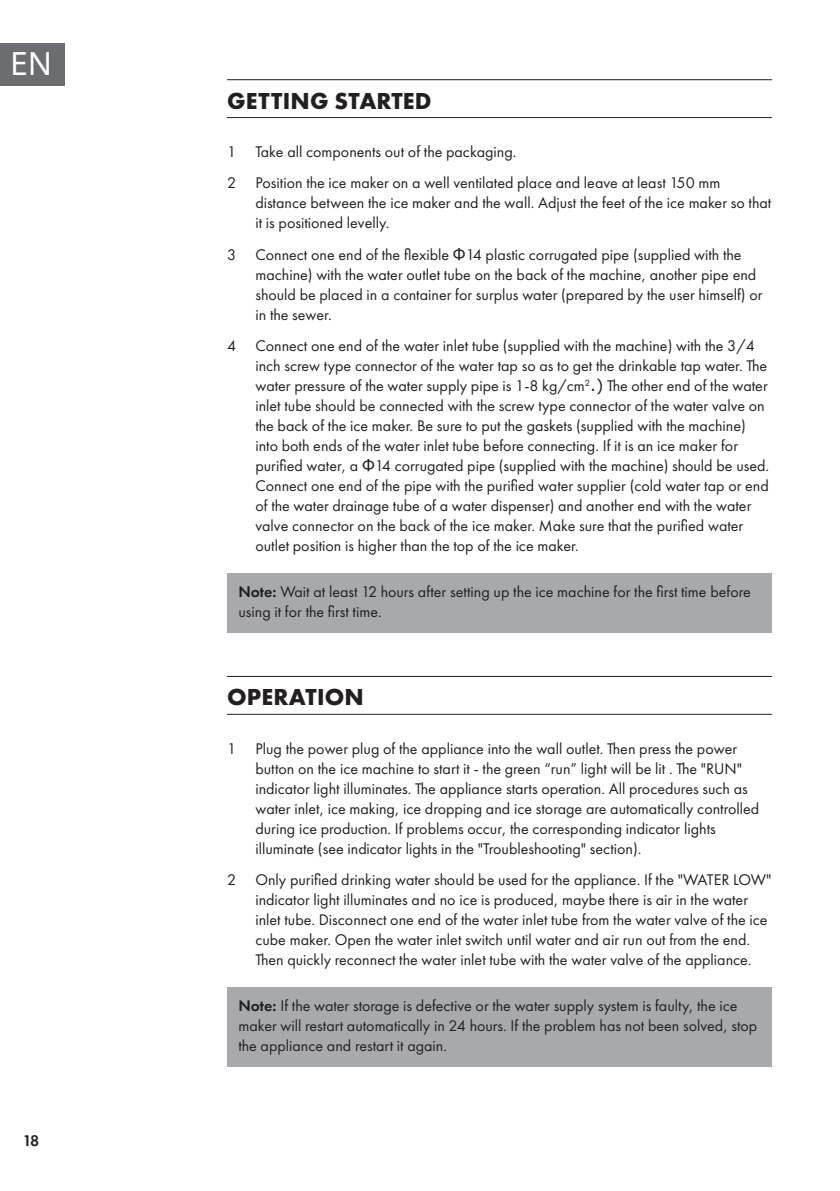
<style>
.page{position:relative;width:840px;height:1191px;background:#fff}
.page>*{position:absolute;margin:0;border:0;box-sizing:border-box;transform-origin:0 0}
.t1{font:32px "Noto Sans";color:#fff}
.t2{font:700 24px "Futura PTW08";letter-spacing:.01em;color:#231f20}
.t3{font:16px/20px "Futura PTW08";color:#231f20}
.t4{font:600 16px "Futura PTW08";color:#231f20}
.s1{font-family:"Arial"}
.s2{font-family:"Verdana"}
.s3{font-weight:600}
</style>
<div class="page">
<div style="left:0;top:43px;width:65px;height:42px;background:#6c6d70"></div>
<hr style="left:227px;top:79px;width:544px;height:1px;background:#231f20">
<hr style="left:227px;top:117px;width:544px;height:1px;background:#231f20">
<div style="left:227px;top:573px;width:544px;height:59px;background:#a8a9ad"></div>
<hr style="left:227px;top:676px;width:544px;height:1px;background:#231f20">
<hr style="left:227px;top:714px;width:544px;height:1px;background:#231f20">
<div style="left:227px;top:987px;width:544px;height:79px;background:#a8a9ad"></div>
<h1 class="t1" style="left:10px;top:41px;width:44px">EN</h1>
<p class="t4" style="left:23px;top:1130px;width:18px">18</p>
<h2 class="t2" style="left:227px;top:85px;width:206px">GETTING STARTED</h2>
<p class="t3" style="left:227px;top:136px;width:494px;line-height:31.4px">1 Take all components out of the packaging.<br>2 Position the ice maker on a well ventilated place and leave at least 150 mm</p>
<p class="t3" style="left:255px;top:193px;width:517px">distance between the ice maker and the wall. Adjust the feet of the ice maker so that it is positioned levelly.</p>
<p class="t3" style="left:255px;top:244px;width:508px;text-indent:-28px">3 Connect one end of the flexible <span class="s1">Φ</span>14 plastic corrugated pipe (supplied with the machine) with the water outlet tube on the back of the machine, another pipe end should be placed in a container for surplus water (prepared by the user himself) or in the sewer.</p>
<p class="t3" style="left:255px;top:336px;width:515px;text-indent:-28px">4 Connect one end of the water inlet tube (supplied with the machine) with the 3/4 inch screw type connector of the water tap so as to get the drinkable tap water. The water pressure of the water supply pipe is 1-8 kg/cm<sup>2</sup><span class="s2">.)</span> The other end of the water inlet tube should be connected with the screw type connector of the water valve on the back of the ice maker. Be sure to put the gaskets (supplied with the machine) into both ends of the water inlet tube before connecting. If it is an ice maker for purified water, a <span class="s1">Φ</span>14 corrugated pipe (supplied with the machine) should be used.<br>Connect one end of the pipe with the purified water supplier (cold water tap or end of the water drainage tube of a water dispenser) and another end with the water valve connector on the back of the ice maker. Make sure that the purified water outlet position is higher than the top of the ice maker.</p>
<p class="t3" style="left:238px;top:581px;width:513px"><span class="s3">Note:</span> Wait at least 12 hours after setting up the ice machine for the first time before using it for the first time.</p>
<h2 class="t2" style="left:227px;top:682px;width:138px">OPERATION</h2>
<p class="t3" style="left:255px;top:738px;width:505px;text-indent:-28px">1 Plug the power plug of the appliance into the wall outlet. Then press the power button on the ice machine to start it - the green “run” light will be lit . The "RUN" indicator light illuminates. The appliance starts operation. All procedures such as water inlet, ice making, ice dropping and ice storage are automatically controlled during ice production. If problems occur, the corresponding indicator lights illuminate (see indicator lights in the "Troubleshooting" section).</p>
<p class="t3" style="left:255px;top:869px;width:517px;text-indent:-28px">2 Only purified drinking water should be used for the appliance. If the "WATER LOW" indicator light illuminates and no ice is produced, maybe there is air in the water inlet tube. Disconnect one end of the water inlet tube from the water valve of the ice cube maker. Open the water inlet switch until water and air run out from the end.<br>Then quickly reconnect the water inlet tube with the water valve of the appliance.</p>
<p class="t3" style="left:238px;top:995px;width:520px"><span class="s3">Note:</span> If the water storage is defective or the water supply system is faulty, the ice maker will restart automatically in 24 hours. If the problem has not been solved, stop the appliance and restart it again.</p>
</div>
